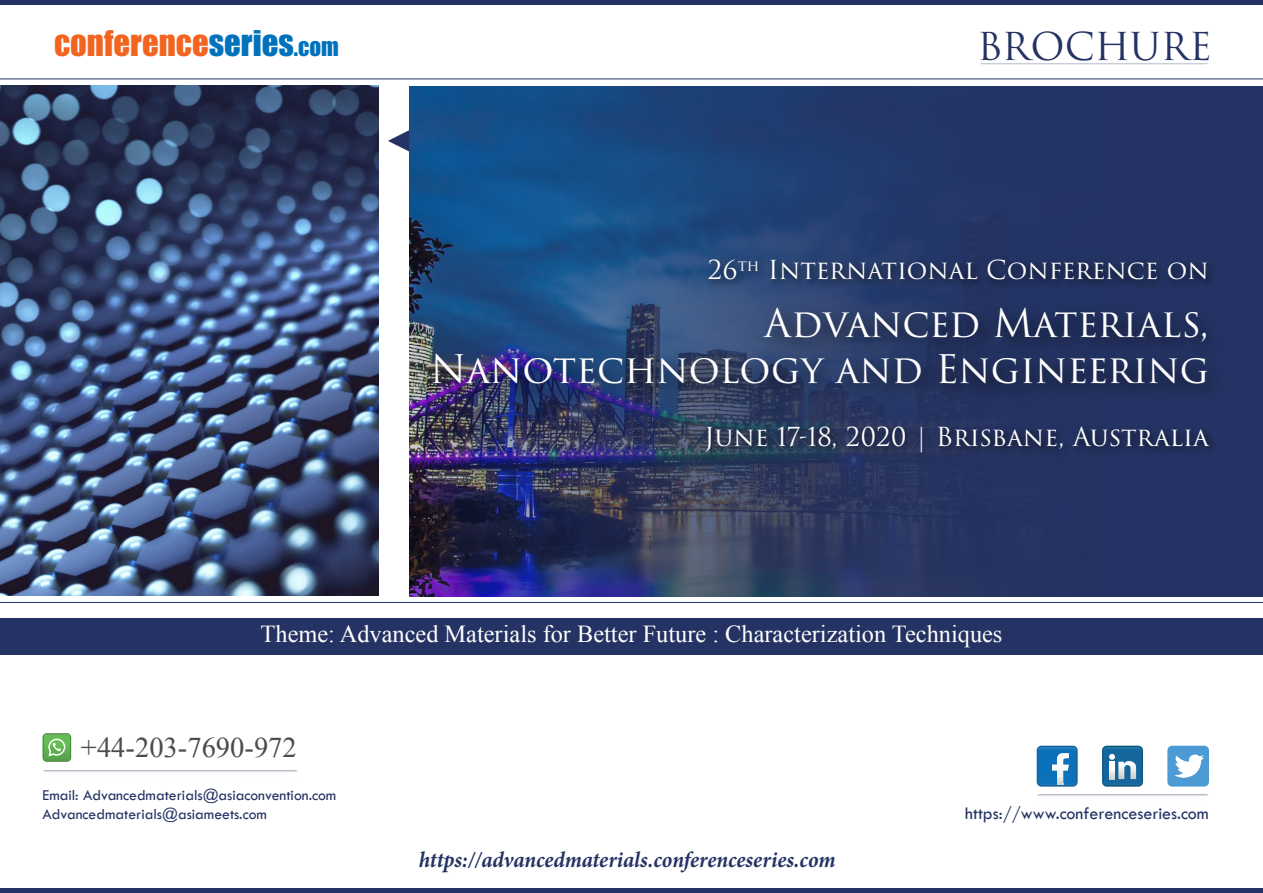
<style>
.page{position:relative;width:1263px;height:893px;background:#fff}
.page>*{position:absolute;margin:0;border:0;box-sizing:border-box;transform-origin:0 0}
.t1{font:38.4px/46px "Trajan Pro 3";color:#fff;text-align:right}
.t2{font:37.5px "Trajan Pro 3";color:#243363}
.t3{font:32.7px "Impact";color:#f36421}
.t4{font:28.5px "Times New Roman";color:#4b4c4d}
.t5{font:25.5px "Trajan Pro 3";color:#fff}
.t6{font:24.3px "Times New Roman";color:#fff}
.t7{font:italic 700 22.5px "Minion Pro";letter-spacing:-.005em;color:#243363;scale:.95 1}
.t8{font:18px "Tw Cen";color:#243363}
.t9{font:15.6px "Tw Cen";color:#243363}
.s1{color:#0072bc}
.s2{font-size:22.95px;color:#0072bc}
</style>
<div class="page">
<div style="left:0;top:618px;width:1263px;height:37px;background:#243363"></div>
<img style="left:0;top:86px;width:378px;height:510px">
<img style="left:409px;top:86px;width:854px;height:510px">
<svg style="left:43px;top:770px;width:255px;height:11px"></svg>
<svg style="left:1037px;top:794px;width:172px;height:11px"></svg>
<svg style="left:43px;top:733px;width:28px;height:29px"></svg>
<svg style="left:44px;top:734px;width:26px;height:27px"></svg>
<div style="left:1037px;top:746px;width:41px;height:41px;background:#16649a;border-radius:5px"></div>
<svg style="left:1038px;top:747px;width:38px;height:39px"></svg>
<div style="left:1102px;top:746px;width:41px;height:41px;background:#135e8a;border-radius:5px"></div>
<svg style="left:1104px;top:747px;width:37px;height:39px"></svg>
<svg style="left:1109px;top:762px;width:6px;height:17px"></svg>
<div style="left:1167px;top:746px;width:42px;height:41px;background:#4c9bd4;border-radius:5px"></div>
<svg style="left:1174px;top:754px;width:30px;height:24px"></svg>
<div style="left:979px;top:52px;width:230px;height:12px;border:2px solid #243363;border-radius:3px"></div>
<div style="left:425px;top:300px;width:801px;height:104px;background:#000;opacity:.75"></div>
<div style="left:701px;top:422px;width:518px;height:41px;background:#000;opacity:.75"></div>
<div style="left:705px;top:255px;width:511px;height:35px;background:#000;opacity:.75"></div>
<hr style="left:0;top:602px;width:1263px;height:1px;background:#243363">
<hr style="left:0;top:79px;width:1263px;height:1px;background:#243363">
<hr style="left:0;top:889px;width:1263px;height:4px;background:#243363">
<hr style="left:0;top:0;width:1263px;height:4px;background:#243363">
<svg style="left:388px;top:130px;width:21px;height:22px"></svg>
<p class="t3" style="left:54px;top:18px;width:286px">CONFERENCE<span class="s1">SERIES</span><span class="s2">.COM</span></p>
<p class="t2" style="left:977px;top:21px;width:236px">BROCHURE</p>
<p class="t5" style="left:708px;top:252px;width:502px">26<sup>th</sup> International Conference on</p>
<p class="t1" style="left:430px;top:302px;width:780px">Advanced Materials,<br>Nanotechnology and Engineering</p>
<p class="t5" style="left:704px;top:419px;width:506px">June 17-18, 2020 | Brisbane, Australia</p>
<p class="t6" style="left:261px;top:617px;width:743px">Theme: Advanced Materials for Better Future : Characterization Techniques</p>
<p class="t4" style="left:81px;top:729px;width:217px">+44-203-7690-972</p>
<p class="t9" style="left:43px;top:786px;width:295px">Email: Advancedmaterials@asiaconvention.com</p>
<p class="t9" style="left:43px;top:804px;width:226px">Advancedmaterials@asiameets.com</p>
<p class="t8" style="left:965px;top:802px;width:245px">https://www.conferenceseries.com</p>
<p class="t7" style="left:419px;top:844px;width:440px">https://advancedmaterials.conferenceseries.com</p>
</div>
